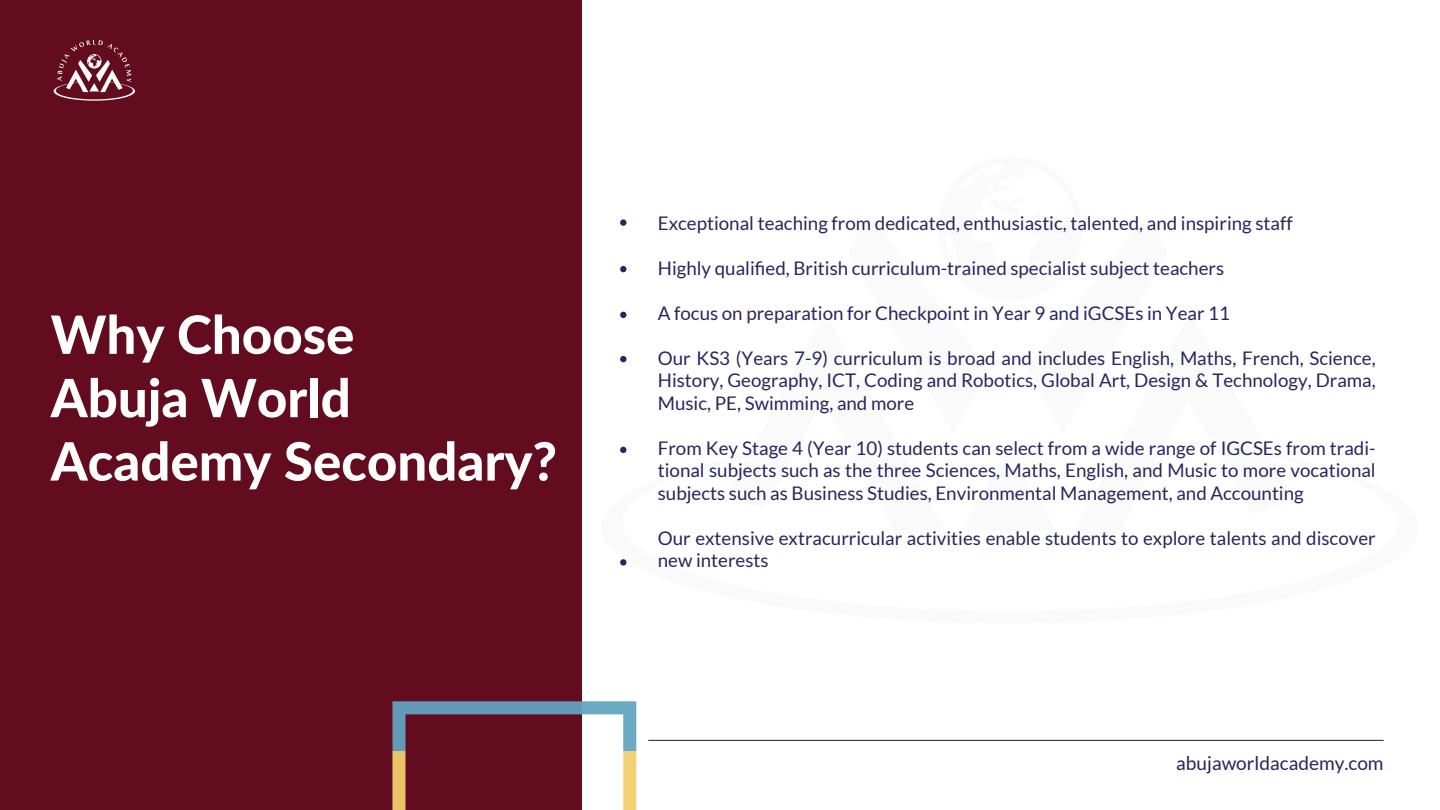
<style>
.page{position:relative;width:1440px;height:810px;background:#fff}
.page>*{position:absolute;margin:0;border:0;box-sizing:border-box;transform-origin:0 0}
.t1{font:800 52.8px/63.4px "Lato";color:#fff}
.t2{font:19.05px "Lato";color:#282560}
.t3{font:18.75px/22.5px "Lato";color:#282560;text-align:justify}
</style>
<div class="page">
<div style="left:0;top:0;width:581px;height:810px;background:#630b1f"></div>
<svg style="left:54px;top:40px;width:81px;height:61px"></svg>
<svg style="left:392px;top:701px;width:244px;height:109px"></svg>
<hr style="left:648px;top:740px;width:736px;height:1px;background:#1e1e1e">
<div style="left:620px;top:219px;width:6px;height:7px;background:#282560;border-radius:50%"></div>
<svg style="left:620px;top:266px;width:6px;height:6px"></svg>
<svg style="left:620px;top:312px;width:6px;height:6px"></svg>
<svg style="left:620px;top:356px;width:6px;height:6px"></svg>
<svg style="left:620px;top:447px;width:6px;height:6px"></svg>
<div style="left:620px;top:559px;width:6px;height:7px;background:#282560;border-radius:50%"></div>
<h1 class="t1" style="left:51px;top:301px;width:508px">Why Choose<br>Abuja World<br>Academy Secondary?</h1>
<p class="t3" style="left:658px;top:211px;width:636px">Exceptional teaching from dedicated, enthusiastic, talented, and inspiring staff</p>
<p class="t3" style="left:658px;top:256px;width:568px">Highly qualified, British curriculum-trained specialist subject teachers</p>
<p class="t3" style="left:658px;top:301px;width:574px">A focus on preparation for Checkpoint in Year 9 and iGCSEs in Year 11</p>
<p class="t3" style="left:658px;top:346px;width:719px">Our KS3 (Years 7-9) curriculum is broad and includes English, Maths, French, Science, History, Geography, ICT, Coding and Robotics, Global Art, Design &amp; Technology, Drama, Music, PE, Swimming, and more</p>
<p class="t3" style="left:658px;top:436px;width:719px">From Key Stage 4 (Year 10) students can select from a wide range of IGCSEs from tradi&shy;tional subjects such as the three Sciences, Maths, English, and Music to more vocational subjects such as Business Studies, Environmental Management, and Accounting</p>
<p class="t3" style="left:658px;top:526px;width:719px">Our extensive extracurricular activities enable students to explore talents and discover new interests</p>
<p class="t2" style="left:1176px;top:753px;width:209px">abujaworldacademy.com</p>
</div>
